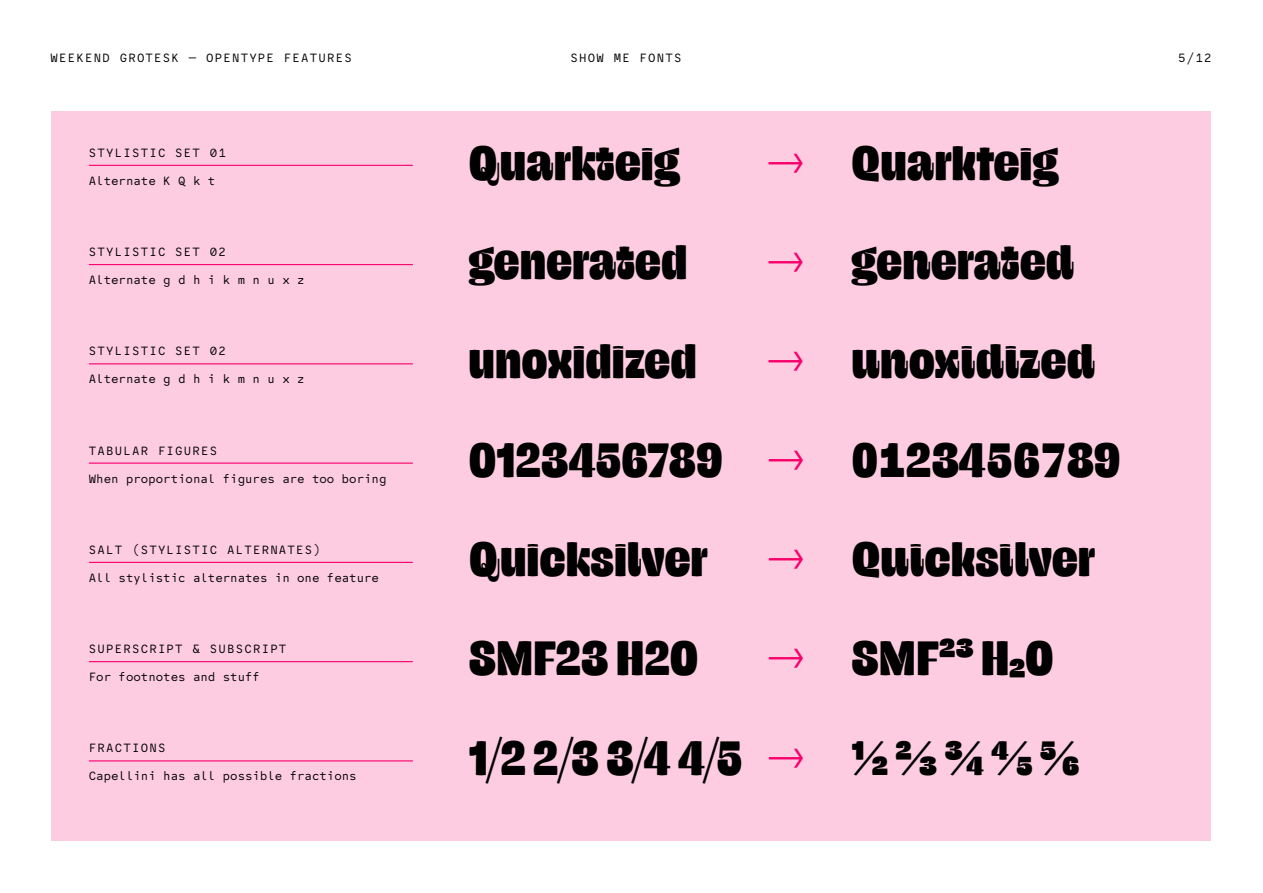
<style>
.page{position:relative;width:1263px;height:893px;background:#fff}
.page>*{position:absolute;margin:0;border:0;box-sizing:border-box;transform-origin:0 0}
.t1{font:900 48px/99px "Weekend Grotesk";color:#000}
.t2{font:12px "Petrosian Mono";color:#000}
.t3{font:12px "Petrosian Mono";letter-spacing:.1em;color:#000}
.s1{font-weight:400;color:#f8006b}
</style>
<div class="page">
<div style="left:51px;top:111px;width:1160px;height:730px;background:#fecce1"></div>
<hr style="left:89px;top:165px;width:324px;height:1px;background:#f8006b">
<hr style="left:89px;top:264px;width:324px;height:1px;background:#f8006b">
<hr style="left:89px;top:363px;width:324px;height:1px;background:#f8006b">
<hr style="left:89px;top:463px;width:324px;height:1px;background:#f8006b">
<hr style="left:89px;top:562px;width:324px;height:1px;background:#f8006b">
<hr style="left:89px;top:661px;width:324px;height:1px;background:#f8006b">
<hr style="left:89px;top:760px;width:324px;height:1px;background:#f8006b">
<p class="t3" style="left:51px;top:50px;width:303px">WEEKEND GROTESK — OPENTYPE FEATURES</p>
<p class="t3" style="left:570px;top:50px;width:113px">SHOW ME FONTS</p>
<p class="t3" style="left:1178px;top:50px;width:35px">5/12</p>
<p class="t3" style="left:89px;top:145px;width:139px">STYLISTIC SET 01</p>
<p class="t2" style="left:89px;top:173px;width:128px">Alternate K Q k t</p>
<p class="t3" style="left:89px;top:244px;width:139px">STYLISTIC SET 02</p>
<p class="t2" style="left:89px;top:272px;width:217px">Alternate g d h i k m n u x z</p>
<p class="t3" style="left:89px;top:343px;width:139px">STYLISTIC SET 02</p>
<p class="t2" style="left:89px;top:371px;width:217px">Alternate g d h i k m n u x z</p>
<p class="t3" style="left:89px;top:442px;width:130px">TABULAR FIGURES</p>
<p class="t2" style="left:89px;top:470px;width:299px">When proportional figures are too boring</p>
<p class="t3" style="left:89px;top:542px;width:234px">SALT (STYLISTIC ALTERNATES)</p>
<p class="t2" style="left:89px;top:570px;width:292px">All stylistic alternates in one feature</p>
<p class="t3" style="left:89px;top:641px;width:199px">SUPERSCRIPT &amp; SUBSCRIPT</p>
<p class="t2" style="left:89px;top:669px;width:173px">For footnotes and stuff</p>
<p class="t3" style="left:89px;top:740px;width:78px">FRACTIONS</p>
<p class="t2" style="left:89px;top:768px;width:269px">Capellini has all possible fractions</p>
<h1 class="t1" style="left:468px;top:118px;width:212px">Quarkteig</h1>
<h1 class="t1" style="left:766px;top:118px;width:293px"><span class="s1">→</span> Quarkteig</h1>
<h1 class="t1" style="left:469px;top:217px;width:220px">generated</h1>
<h1 class="t1" style="left:766px;top:217px;width:310px"><span class="s1">→</span> generated</h1>
<h1 class="t1" style="left:469px;top:316px;width:654px;text-indent:298px"><span class="s1">→</span> unoxidized<br>0123456789 <span class="s1">→</span> 0123456789<br>Quicksilver <span class="s1">→</span> Quicksilver<br>SMF23 H2O</h1>
<h1 class="t1" style="left:469px;top:316px;width:230px">unoxidized</h1>
<h1 class="t1" style="left:469px;top:613px;width:619px;text-indent:298px"><span class="s1">→</span> SMF23 H2O<br>1/ 2 2/ 3 3/4 4/ 5 <span class="s1">→</span> 1/2 2/3 3/4 4/5 5/6</h1>
</div>
